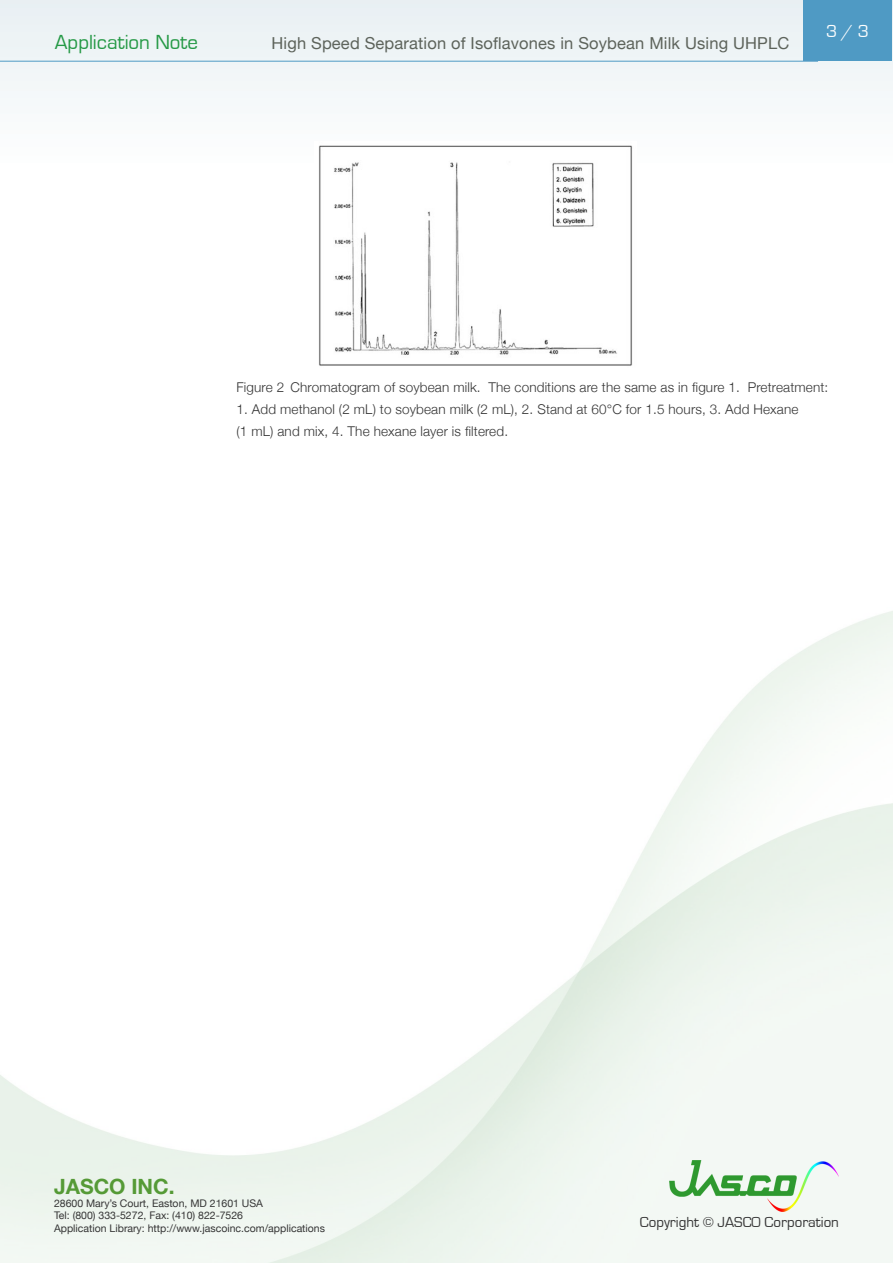
<style>
.page{position:relative;width:893px;height:1263px;background:#fff}
.page>*{position:absolute;margin:0;border:0;box-sizing:border-box;transform-origin:0 0}
.t1{font:21px "Eurostile";color:#259946}
.t2{font:700 21px "Helvetica Neue";color:#559a36}
.t3{font:18px "Eurostile";color:#fff}
.t4{font:16.5px "Helvetica Neue";letter-spacing:.01em;color:#5d635b}
.t5{font:15px "Eurostile";color:#353535}
.Paragraph{font:300 13.5px "Helvetica Neue";letter-spacing:.01em;color:#353535}
.t6{font:10.5px/12.6px "Helvetica Neue";color:#353535}
</style>
<div class="page">
<div style="left:0;top:1px;width:893px;height:168px;background:#f3f7f8"></div>
<div style="left:804px;top:1px;width:88px;height:60px;background:#4f9ac4"></div>
<hr style="left:0;top:61px;width:818px;height:1px;background:#4f9ac4">
<img style="left:669px;top:1160px;width:170px;height:52px">
<img style="left:315px;top:142px;width:322px;height:225px">
<h1 class="t1" style="left:55px;top:31px;width:145px">Application Note</h1>
<p class="t4" style="left:271px;top:33px;width:519px">High Speed Separation of Isoflavones in Soybean Milk Using UHPLC</p>
<h2 class="t3" style="left:826px;top:21px;width:44px">3 / 3</h2>
<p class="Paragraph" style="left:237px;top:379px;width:593px">Figure 2 Chromatogram of soybean milk. The conditions are the same as in figure 1. Pretreatment:</p>
<p class="Paragraph" style="left:237px;top:401px;width:563px">1. Add methanol (2 mL) to soybean milk (2 mL), 2. Stand at 60°C for 1.5 hours, 3. Add Hexane</p>
<p class="Paragraph" style="left:237px;top:422px;width:273px">(1 mL) and mix, 4. The hexane layer is filtered.</p>
<h1 class="t2" style="left:54px;top:1174px;width:122px">JASCO INC.</h1>
<p class="t6" style="left:54px;top:1196px;width:273px">28600 Mary’s Court, Easton, MD 21601 USA<br>Tel: (800) 333-5272, Fax: (410) 822-7526<br>Application Library: http://www.jascoinc.com/applications</p>
<p class="t5" style="left:640px;top:1214px;width:201px">Copyright © JASCO Corporation</p>
</div>
